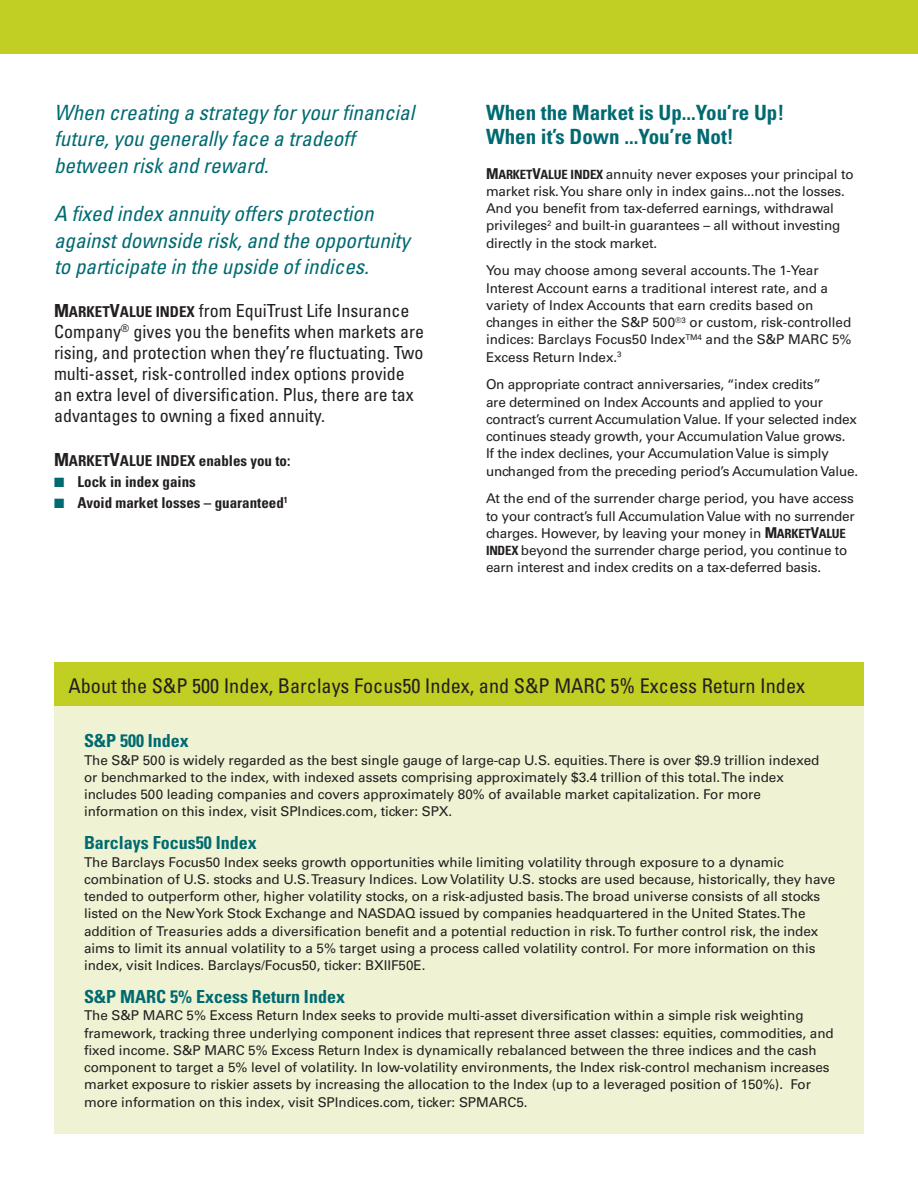
<style>
.page{position:relative;width:918px;height:1188px;background:#fff}
.page>*{position:absolute;margin:0;border:0;box-sizing:border-box;transform-origin:0 0}
.t1{font:italic condensed 21px/26.2px "Univers";color:#006a71}
.t2{font:700 condensed 21px "Univers";color:#006a71}
.t3{font:condensed 20.25px "Univers";color:#231f20}
.t4{font:condensed 18px/21px "Univers";color:#231f20}
.t5{font:700 condensed 18px "Univers";color:#006a71}
.t6{font:700 condensed 15px "Univers";color:#231f20}
.t7{font:13.5px/17.2px "Univers";letter-spacing:-.005em;color:#231f20}
.s1{font-weight:700}
.s2{font-weight:700;font-size:15px}
.s3{font-size:18px}
.s4{color:#006a71}
.s5{font-weight:700;font-stretch:condensed;font-size:15px}
.s6{font-weight:700;font-stretch:condensed;font-size:12.75px}
</style>
<div class="page">
<div style="left:0;top:0;width:918px;height:54px;background:#c1ce23"></div>
<div style="left:54px;top:669px;width:810px;height:465px;background:#f0f3d3"></div>
<div style="left:54px;top:663px;width:810px;height:43px;background:#c1ce23"></div>
<p class="t1" style="left:54px;top:99px;width:362px">When creating a strategy for your financial future, you generally face a tradeoff between risk and reward.</p>
<p class="t1" style="left:54px;top:200px;width:357px">A fixed index annuity offers protection against downside risk, and the opportunity</p>
<p class="t1" style="left:54px;top:253px;width:316px">to participate in the upside of indices.</p>
<p class="t4" style="left:54px;top:300px;width:372px"><span class="s1">M</span><span class="s2">ARKET</span><span class="s1">V</span><span class="s2">ALUE INDEX</span> from EquiTrust Life Insurance Company<sup>®</sup> gives you the benefits when markets are rising, and protection when they’re fluctuating. Two multi-asset, risk-controlled index options provide an extra level of diversification. Plus, there are tax advantages to owning a fixed annuity.</p>
<p class="t6" style="left:54px;top:451px;width:238px"><span class="s3">M</span>ARKET<span class="s3">V</span>ALUE INDEX enables you to:</p>
<p class="t6" style="left:54px;top:472px;width:143px"><span class="s4">■</span> Lock in index gains</p>
<p class="t6" style="left:54px;top:493px;width:235px"><span class="s4">■</span> Avoid market losses – guaranteed<sup>1</sup></p>
<p class="t2" style="left:486px;top:100px;width:300px">When the Market is Up...You’re Up!</p>
<p class="t2" style="left:486px;top:124px;width:249px">When it’s Down ...You’re Not!</p>
<p class="t7" style="left:486px;top:165px;width:369px"><span class="s5">M</span><span class="s6">ARKET</span><span class="s5">V</span><span class="s6">ALUE INDEX</span> annuity never exposes your principal to market risk. You share only in index gains...not the losses.<br>And you benefit from tax-deferred earnings, withdrawal privileges<sup>2</sup> and built-in guarantees – all without investing directly in the stock market.</p>
<p class="t7" style="left:486px;top:262px;width:367px">You may choose among several accounts. The 1-Year Interest Account earns a traditional interest rate, and a variety of Index Accounts that earn credits based on changes in either the S&amp;P 500<sup>®3</sup> or custom, risk-controlled indices: Barclays Focus50 Index<sup>TM4</sup> and the S&amp;P MARC 5% Excess Return Index.<sup>3</sup></p>
<p class="t7" style="left:486px;top:376px;width:374px">On appropriate contract anniversaries, “index credits”<br>are determined on Index Accounts and applied to your contract’s current Accumulation Value. If your selected index continues steady growth, your Accumulation Value grows.<br>If the index declines, your Accumulation Value is simply unchanged from the preceding period’s Accumulation Value.</p>
<p class="t7" style="left:486px;top:490px;width:370px">At the end of the surrender charge period, you have access to your contract’s full Accumulation Value with no surrender charges. However, by leaving your money in <span class="s5">M</span><span class="s6">ARKET</span><span class="s5">V</span><span class="s6">ALUE INDEX</span> beyond the surrender charge period, you continue to earn interest and index credits on a tax-deferred basis.</p>
<p class="t3" style="left:68px;top:672px;width:738px">About the S&amp;P 500 Index, Barclays Focus50 Index, and S&amp;P MARC 5% Excess Return Index</p>
<p class="t5" style="left:84px;top:730px;width:106px">S&amp;P 500 Index</p>
<p class="t7" style="left:84px;top:751px;width:737px">The S&amp;P 500 is widely regarded as the best single gauge of large-cap U.S. equities. There is over $9.9 trillion indexed or benchmarked to the index, with indexed assets comprising approximately $3.4 trillion of this total. The index includes 500 leading companies and covers approximately 80% of available market capitalization. For more information on this index, visit SPIndices.com, ticker: SPX.</p>
<p class="t5" style="left:84px;top:832px;width:174px">Barclays Focus50 Index</p>
<p class="t7" style="left:84px;top:853px;width:753px">The Barclays Focus50 Index seeks growth opportunities while limiting volatility through exposure to a dynamic combination of U.S. stocks and U.S. Treasury Indices. Low Volatility U.S. stocks are used because, historically, they have tended to outperform other, higher volatility stocks, on a risk-adjusted basis. The broad universe consists of all stocks listed on the New York Stock Exchange and NASDAQ issued by companies headquartered in the United States. The addition of Treasuries adds a diversification benefit and a potential reduction in risk. To further control risk, the index aims to limit its annual volatility to a 5% target using a process called volatility control. For more information on this index, visit Indices. Barclays/Focus50, ticker: BXIIF50E.</p>
<p class="t5" style="left:84px;top:986px;width:263px">S&amp;P MARC 5% Excess Return Index</p>
<p class="t7" style="left:84px;top:1007px;width:751px">The S&amp;P MARC 5% Excess Return Index seeks to provide multi-asset diversification within a simple risk weighting framework, tracking three underlying component indices that represent three asset classes: equities, commodities, and fixed income. S&amp;P MARC 5% Excess Return Index is dynamically rebalanced between the three indices and the cash component to target a 5% level of volatility. In low-volatility environments, the Index risk-control mechanism increases market exposure to riskier assets by increasing the allocation to the Index (up to a leveraged position of 150%). For more information on this index, visit SPIndices.com, ticker: SPMARC5.</p>
</div>
